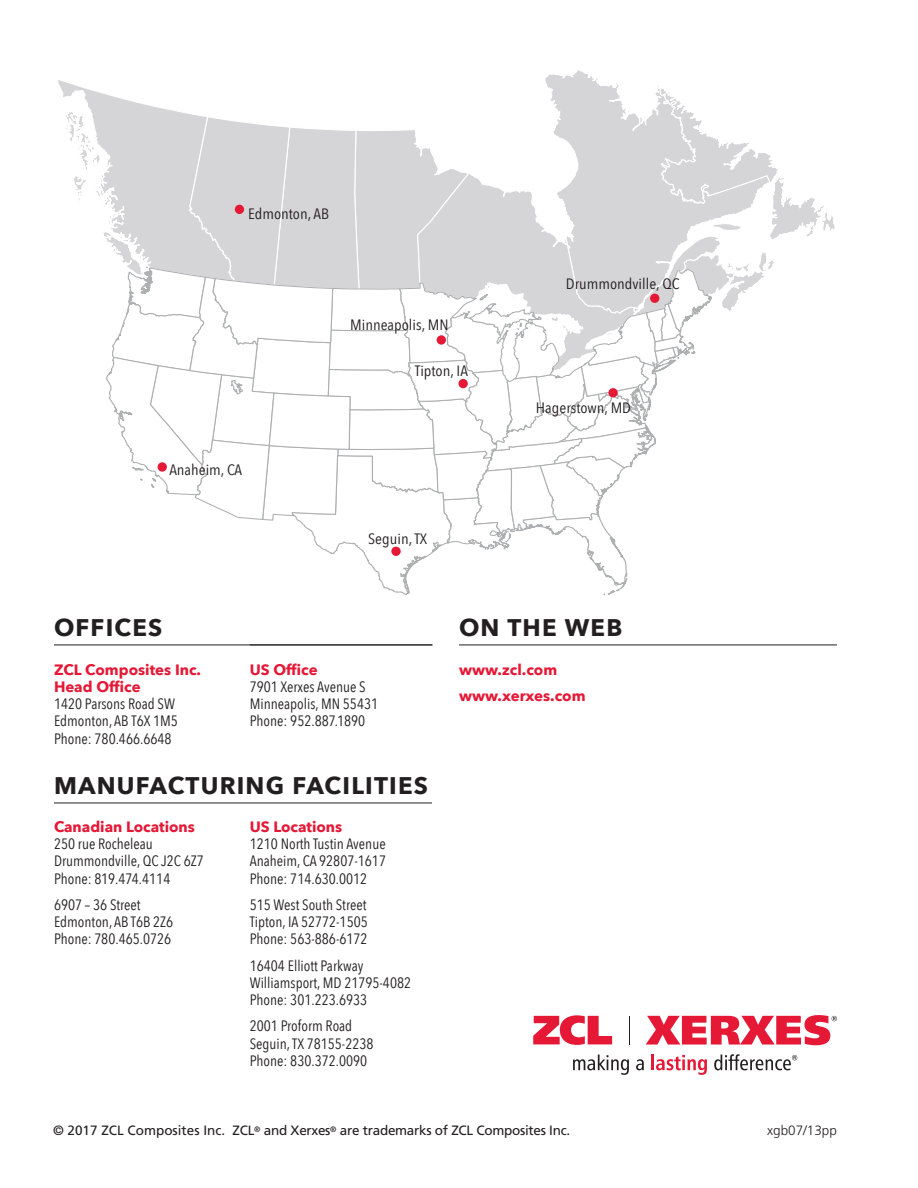
<style>
.page{position:relative;width:918px;height:1188px;background:#fff}
.page>*{position:absolute;margin:0;border:0;box-sizing:border-box;transform-origin:0 0}
.t1{font:700 24px "Avenir Next";letter-spacing:.05em;color:#231f20}
.t2{font:15px/17.2px "Avenir Next Condensed";color:#231f20}
.t3{font:15px "Avenir Next Condensed";color:#231f20;scale:1.09 1}
.t4{font:700 15px "Avenir Next";color:#e51836}
.t5{font:13.5px "Frutiger LT Std";letter-spacing:-.02em;color:#231f20}
.t6{font:300 13.5px "Frutiger LT Std";color:#231f20}
.s1{font-family:"Avenir Next";font-weight:700;color:#e51836}
</style>
<div class="page">
<hr style="left:54px;top:645px;width:378px;height:1px;background:#231f20">
<hr style="left:54px;top:803px;width:378px;height:1px;background:#231f20">
<hr style="left:250px;top:645px;width:183px;height:1px;background:#231f20">
<svg style="left:58px;top:77px;width:777px;height:519px"></svg>
<div style="left:158px;top:462px;width:9px;height:10px;background:#e51836;border-radius:50%"></div>
<div style="left:235px;top:205px;width:9px;height:9px;background:#e51836;border-radius:50%"></div>
<div style="left:391px;top:547px;width:10px;height:9px;background:#e51836;border-radius:50%"></div>
<div style="left:458px;top:379px;width:10px;height:9px;background:#e51836;border-radius:50%"></div>
<div style="left:608px;top:388px;width:10px;height:9px;background:#e51836;border-radius:50%"></div>
<div style="left:650px;top:294px;width:9px;height:9px;background:#e51836;border-radius:50%"></div>
<div style="left:437px;top:335px;width:9px;height:10px;background:#e51836;border-radius:50%"></div>
<hr style="left:459px;top:645px;width:378px;height:1px;background:#231f20">
<svg style="left:646px;top:1015px;width:191px;height:30px"></svg>
<svg style="left:533px;top:1015px;width:79px;height:30px"></svg>
<svg style="left:629px;top:1016px;width:1px;height:29px"></svg>
<svg style="left:573px;top:1055px;width:56px;height:20px"></svg>
<svg style="left:636px;top:1059px;width:8px;height:11px"></svg>
<svg style="left:652px;top:1054px;width:55px;height:21px"></svg>
<svg style="left:714px;top:1054px;width:83px;height:16px"></svg>
<p class="t3" style="left:248px;top:201px;width:76px">Edmonton, AB</p>
<p class="t3" style="left:169px;top:457px;width:68px">Anaheim, CA</p>
<p class="t3" style="left:350px;top:312px;width:92px">Minneapolis, MN</p>
<p class="t3" style="left:415px;top:358px;width:50px">Tipton, IA</p>
<p class="t3" style="left:368px;top:525px;width:56px">Seguin, TX</p>
<p class="t3" style="left:566px;top:271px;width:106px">Drummondville, QC</p>
<p class="t3" style="left:536px;top:394px;width:89px">Hagerstown, MD</p>
<p class="t1" style="left:54px;top:607px;width:110px">OFFICES</p>
<p class="t2" style="left:54px;top:660px;width:149px"><span class="s1">ZCL Composites Inc.<br>Head Office<br></span>1420 Parsons Road SW<br>Edmonton, AB T6X 1M5<br>Phone: 780.466.6648</p>
<p class="t1" style="left:54px;top:764px;width:375px">MANUFACTURING FACILITIES</p>
<p class="t2" style="left:54px;top:817px;width:151px"><span class="s1">Canadian Locations<br></span>250 rue Rocheleau<br>Drummondville, QC J2C 6Z7<br>Phone: 819.474.4114</p>
<p class="t2" style="left:54px;top:895px;width:121px">6907 – 36 Street<br>Edmonton, AB T6B 2Z6<br>Phone: 780.465.0726</p>
<p class="t2" style="left:250px;top:660px;width:130px"><span class="s1">US Office<br></span>7901 Xerxes Avenue S<br>Minneapolis, MN 55431<br>Phone: 952.887.1890</p>
<p class="t4" style="left:250px;top:814px;width:94px">US Locations</p>
<p class="t2" style="left:250px;top:835px;width:138px;text-align:justify">1210 North Tustin Avenue Anaheim, CA 92807-1617<br>Phone: 714.630.0012</p>
<p class="t2" style="left:250px;top:895px;width:120px;text-align:justify">515 West South Street Tipton, IA 52772-1505<br>Phone: 563-886-6172</p>
<p class="t2" style="left:250px;top:956px;width:163px">16404 Elliott Parkway<br>Williamsport, MD 21795-4082<br>Phone: 301.223.6933</p>
<p class="t2" style="left:250px;top:1017px;width:125px">2001 Proform Road<br>Seguin, TX 78155-2238<br>Phone: 830.372.0090</p>
<p class="t1" style="left:459px;top:607px;width:165px">ON THE WEB</p>
<p class="t4" style="left:459px;top:656px;width:100px">www.zcl.com</p>
<p class="t4" style="left:459px;top:683px;width:128px">www.xerxes.com</p>
<p class="t5" style="left:53px;top:1122px;width:519px">© 2017 ZCL Composites Inc. ZCL<sup>®</sup> and Xerxes<sup>®</sup> are trademarks of ZCL Composites Inc.</p>
<p class="t6" style="left:767px;top:1122px;width:71px">xgb07/13pp</p>
</div>
